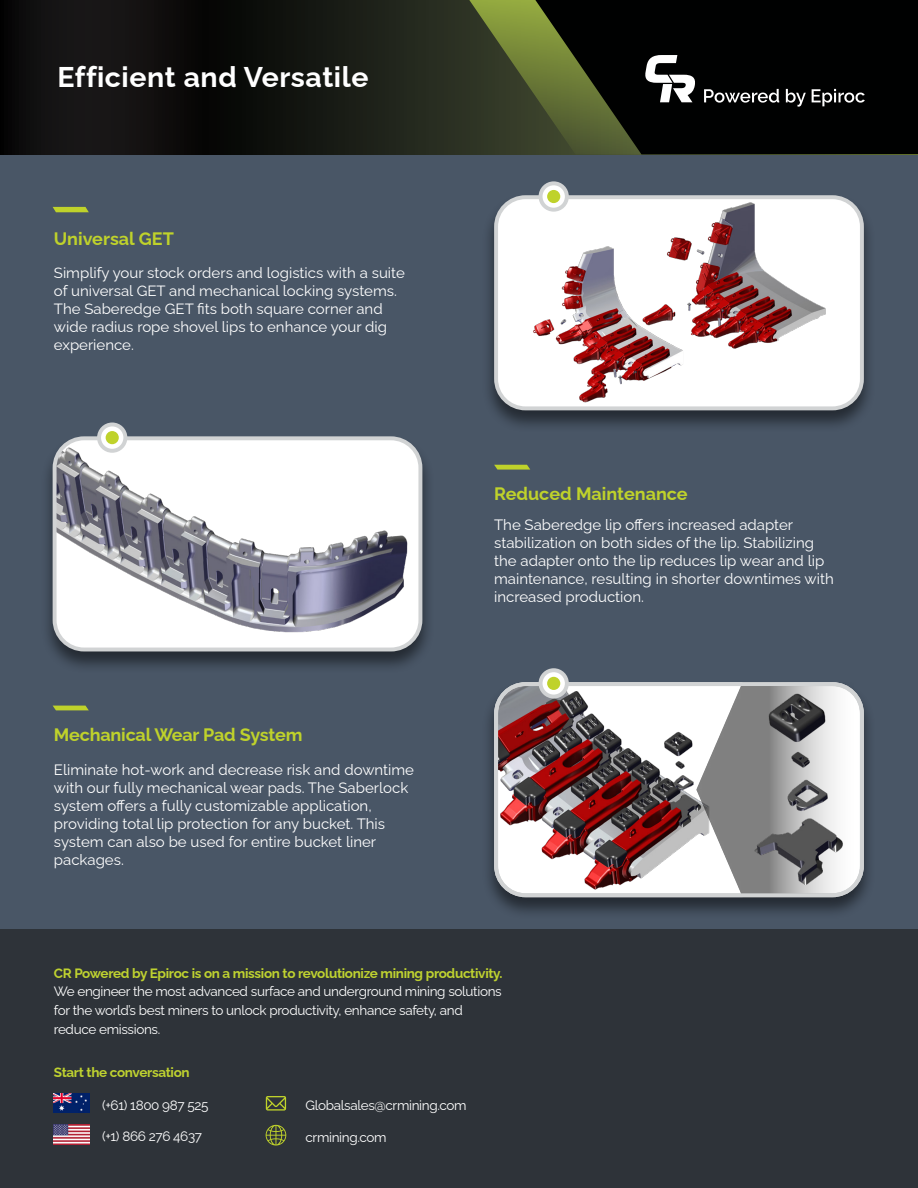
<style>
.page{position:relative;width:918px;height:1188px;background:#495666}
.page>*{position:absolute;margin:0;border:0;box-sizing:border-box;transform-origin:0 0}
.t1{font:700 28.5px "Raleway";letter-spacing:.02em;color:#fff}
.t2{font:700 18px "Raleway";letter-spacing:-.005em;color:#bfd22b}
.t3{font:15px/18px "Raleway";color:#fff}
.t4{font:14.85px/18px "Raleway";color:#fff}
.t5{font:13.5px/18.5px "Raleway";letter-spacing:-.025em;color:#fff}
.t6{font:700 13.5px "Raleway";letter-spacing:-.025em;color:#bfd230}
</style>
<div class="page">
<div style="left:0;top:0;width:918px;height:154px;background:#111110"></div>
<svg style="left:53px;top:706px;width:36px;height:4px"></svg>
<svg style="left:494px;top:465px;width:36px;height:5px"></svg>
<div style="left:41px;top:435px;width:393px;height:239px;background:#000;opacity:.5"></div>
<img style="left:55px;top:438px;width:365px;height:212px">
<div style="left:53px;top:436px;width:369px;height:215px;border:4px solid #d1d3d4;border-radius:30px"></div>
<svg style="left:99px;top:424px;width:26px;height:27px"></svg>
<div style="left:97px;top:423px;width:30px;height:30px;border:4px solid #d1d3d4;border-radius:50%"></div>
<div style="left:106px;top:431px;width:13px;height:13px;background:#bfd22b;border-radius:50%"></div>
<svg style="left:53px;top:207px;width:36px;height:5px"></svg>
<div style="left:482px;top:194px;width:394px;height:239px;background:#000;opacity:.5"></div>
<div style="left:496px;top:197px;width:366px;height:211px;background:#fff;border-radius:30px"></div>
<img style="left:533px;top:200px;width:293px;height:203px">
<div style="left:494px;top:195px;width:370px;height:215px;border:4px solid #d1d3d4;border-radius:30px"></div>
<svg style="left:541px;top:183px;width:26px;height:27px"></svg>
<div style="left:539px;top:181px;width:30px;height:31px;border:4px solid #d1d3d4;border-radius:50%"></div>
<div style="left:547px;top:190px;width:13px;height:13px;background:#bfd22b;border-radius:50%"></div>
<div style="left:482px;top:681px;width:394px;height:239px;background:#000;opacity:.5"></div>
<img style="left:496px;top:684px;width:142px;height:211px">
<img style="left:638px;top:681px;width:238px;height:232px">
<div style="left:494px;top:682px;width:370px;height:215px;border:4px solid #d1d3d4;border-radius:30px"></div>
<svg style="left:541px;top:670px;width:26px;height:27px"></svg>
<div style="left:539px;top:668px;width:30px;height:31px;border:4px solid #d1d3d4;border-radius:50%"></div>
<div style="left:547px;top:677px;width:13px;height:13px;background:#bfd22b;border-radius:50%"></div>
<svg style="left:359px;top:0;width:176px;height:154px;background:#323923"></svg>
<svg style="left:535px;top:0;width:383px;height:154px;background:#0e1108"></svg>
<svg style="left:644px;top:55px;width:52px;height:47px;background:#717171"></svg>
<svg style="left:704px;top:89px;width:75px;height:14px"></svg>
<svg style="left:786px;top:89px;width:20px;height:18px"></svg>
<svg style="left:812px;top:89px;width:53px;height:17px"></svg>
<div style="left:0;top:929px;width:918px;height:259px;background:#2e3339"></div>
<svg style="left:266px;top:1125px;width:20px;height:21px"></svg>
<svg style="left:266px;top:1096px;width:20px;height:15px"></svg>
<img style="left:54px;top:1093px;width:35px;height:20px">
<img style="left:54px;top:1125px;width:35px;height:19px">
<h1 class="t1" style="left:57px;top:54px;width:312px">Efficient and Versatile</h1>
<p class="t2" style="left:54px;top:224px;width:121px">Universal GET</p>
<p class="t4" style="left:54px;top:263px;width:353px">Simplify your stock orders and logistics with a suite of universal GET and mechanical locking systems.<br>The Saberedge GET fits both square corner and wide radius rope shovel lips to enhance your dig experience.</p>
<p class="t2" style="left:54px;top:720px;width:250px">Mechanical Wear Pad System</p>
<p class="t3" style="left:54px;top:759px;width:362px">Eliminate hot-work and decrease risk and downtime with our fully mechanical wear pads. The Saberlock system offers a fully customizable application, providing total lip protection for any bucket. This system can also be used for entire bucket liner packages.</p>
<p class="t2" style="left:494px;top:480px;width:195px">Reduced Maintenance</p>
<p class="t3" style="left:494px;top:514px;width:341px">The Saberedge lip offers increased adapter stabilization on both sides of the lip. Stabilizing the adapter onto the lip reduces lip wear and lip maintenance, resulting in shorter downtimes with increased production.</p>
<p class="t6" style="left:54px;top:962px;width:450px">CR Powered by Epiroc is on a mission to revolutionize mining productivity.</p>
<p class="t5" style="left:54px;top:981px;width:449px">We engineer the most advanced surface and underground mining solutions for the world’s best miners to unlock productivity, enhance safety, and reduce emissions.</p>
<p class="t6" style="left:54px;top:1061px;width:137px">Start the conversation</p>
<p class="t5" style="left:102px;top:1094px;width:108px">(+61) 1800 987 525</p>
<p class="t5" style="left:306px;top:1094px;width:162px">Globalsales@crmining.com</p>
<p class="t5" style="left:102px;top:1125px;width:102px">(+1) 866 276 4637</p>
<p class="t5" style="left:306px;top:1126px;width:82px">crmining.com</p>
</div>
